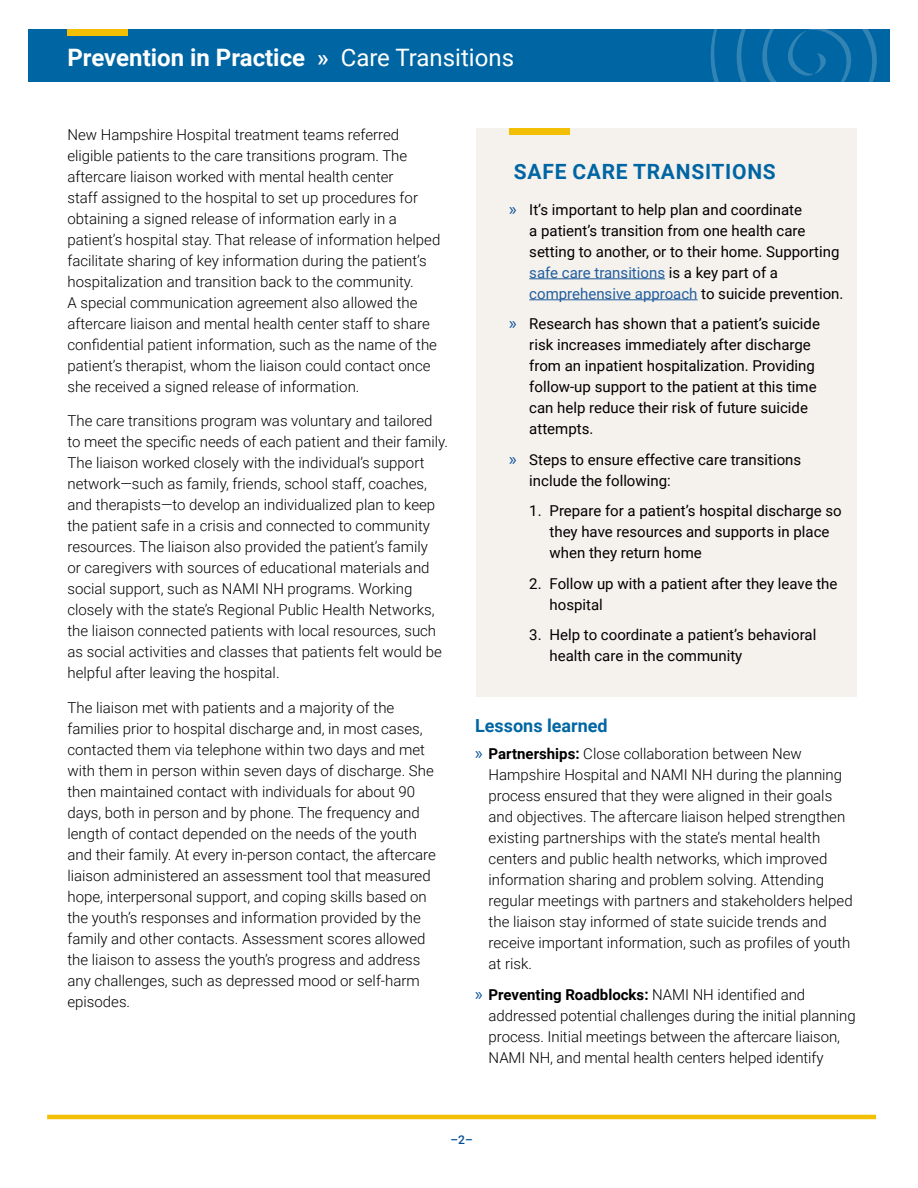
<style>
.page{position:relative;width:918px;height:1188px;background:#fff}
.page>*{position:absolute;margin:0;border:0;box-sizing:border-box;transform-origin:0 0}
.t1{font:700 24px "Roboto";color:#fff}
.Header_Resources{font:700 21px "Roboto";letter-spacing:.035em;color:#0066a3}
.Header_C{font:700 18px "Roboto";color:#0066a3}
.Body{font:300 15px/21px "Roboto";color:#000}
.t2{font:15px/21px "Roboto";color:#000}
.t3{font:500 12px "Roboto";color:#004c98}
.s1{font-weight:500}
.s2{font-weight:400}
.s3{font-family:"Myriad Pro";font-size:18px;color:#004c98}
.s4{color:#215e9e}
.s5{font-family:"Myriad Pro";font-weight:400;font-size:18px;color:#004c98}
.s6{font-weight:700}
</style>
<div class="page">
<div style="left:28px;top:29px;width:862px;height:53px;background:#0066a3"></div>
<svg style="left:710px;top:29px;width:167px;height:53px"></svg>
<div style="left:68px;top:29px;width:60px;height:7px;background:#f2bf05"></div>
<hr style="left:47px;top:1115px;width:829px;height:4px;background:#f2bf05">
<div style="left:476px;top:129px;width:380px;height:568px;background:#f5f1ed"></div>
<div style="left:509px;top:129px;width:61px;height:6px;background:#f2bf05"></div>
<hr style="left:529px;top:278px;width:136px;height:1px;background:#215e9e">
<hr style="left:529px;top:299px;width:169px;height:1px;background:#215e9e">
<h1 class="t1" style="left:68px;top:41px;width:448px">Prevention in Practice <span class="s1">»</span> <span class="s2">Care Transitions</span></h1>
<p class="Body" style="left:68px;top:123px;width:374px">New Hampshire Hospital treatment teams referred eligible patients to the care transitions program. The aftercare liaison worked with mental health center<br>staff assigned to the hospital to set up procedures for obtaining a signed release of information early in a patient’s hospital stay. That release of information helped facilitate sharing of key information during the patient’s hospitalization and transition back to the community.<br>A special communication agreement also allowed the aftercare liaison and mental health center staff to share confidential patient information, such as the name of the patient’s therapist, whom the liaison could contact once she received a signed release of information.</p>
<p class="Body" style="left:68px;top:410px;width:382px">The care transitions program was voluntary and tailored to meet the specific needs of each patient and their family.<br>The liaison worked closely with the individual’s support network—such as family, friends, school staff, coaches, and therapists—to develop an individualized plan to keep the patient safe in a crisis and connected to community resources. The liaison also provided the patient’s family<br>or caregivers with sources of educational materials and social support, such as NAMI NH programs. Working closely with the state’s Regional Public Health Networks, the liaison connected patients with local resources, such as social activities and classes that patients felt would be helpful after leaving the hospital.</p>
<p class="Body" style="left:68px;top:696px;width:370px">The liaison met with patients and a majority of the families prior to hospital discharge and, in most cases, contacted them via telephone within two days and met with them in person within seven days of discharge. She then maintained contact with individuals for about 90 days, both in person and by phone. The frequency and length of contact depended on the needs of the youth and their family. At every in-person contact, the aftercare liaison administered an assessment tool that measured hope, interpersonal support, and coping skills based on the youth’s responses and information provided by the family and other contacts. Assessment scores allowed the liaison to assess the youth’s progress and address any challenges, such as depressed mood or self-harm episodes.</p>
<p class="Header_Resources" style="left:514px;top:156px;width:263px">SAFE CARE TRANSITIONS</p>
<p class="t2" style="left:529px;top:198px;width:316px;text-indent:-20px"><span class="s3">»</span> It’s important to help plan and coordinate<br>a patient’s transition from one health care setting to another, or to their home. Supporting <span class="s4">safe care transitions</span> is a key part of a <span class="s4">comprehensive approach</span> to suicide prevention.</p>
<p class="t2" style="left:529px;top:313px;width:292px;text-indent:-20px"><span class="s3">»</span> Research has shown that a patient’s suicide risk increases immediately after discharge from an inpatient hospitalization. Providing follow-up support to the patient at this time can help reduce their risk of future suicide attempts.</p>
<p class="t2" style="left:529px;top:448px;width:274px;text-indent:-20px"><span class="s3">»</span> Steps to ensure effective care transitions include the following:</p>
<p class="t2" style="left:550px;top:500px;width:294px;text-indent:-20px">1. Prepare for a patient’s hospital discharge so they have resources and supports in place when they return home</p>
<p class="t2" style="left:550px;top:572px;width:289px;text-indent:-20px">2. Follow up with a patient after they leave the hospital</p>
<p class="t2" style="left:550px;top:624px;width:268px;text-indent:-20px">3. Help to coordinate a patient’s behavioral health care in the community</p>
<p class="Header_C" style="left:475px;top:713px;width:134px">Lessons learned</p>
<p class="Body" style="left:489px;top:743px;width:366px;text-indent:-14px"><span class="s5">»</span> <span class="s6">Partnerships:</span> Close collaboration between New Hampshire Hospital and NAMI NH during the planning process ensured that they were aligned in their goals and objectives. The aftercare liaison helped strengthen existing partnerships with the state’s mental health centers and public health networks, which improved information sharing and problem solving. Attending regular meetings with partners and stakeholders helped the liaison stay informed of state suicide trends and receive important information, such as profiles of youth at risk.</p>
<p class="Body" style="left:489px;top:983px;width:369px;text-indent:-14px"><span class="s5">»</span> <span class="s6">Preventing Roadblocks:</span> NAMI NH identified and addressed potential challenges during the initial planning process. Initial meetings between the aftercare liaison, NAMI NH, and mental health centers helped identify</p>
<p class="t3" style="left:450px;top:1131px;width:24px">–2–</p>
</div>
